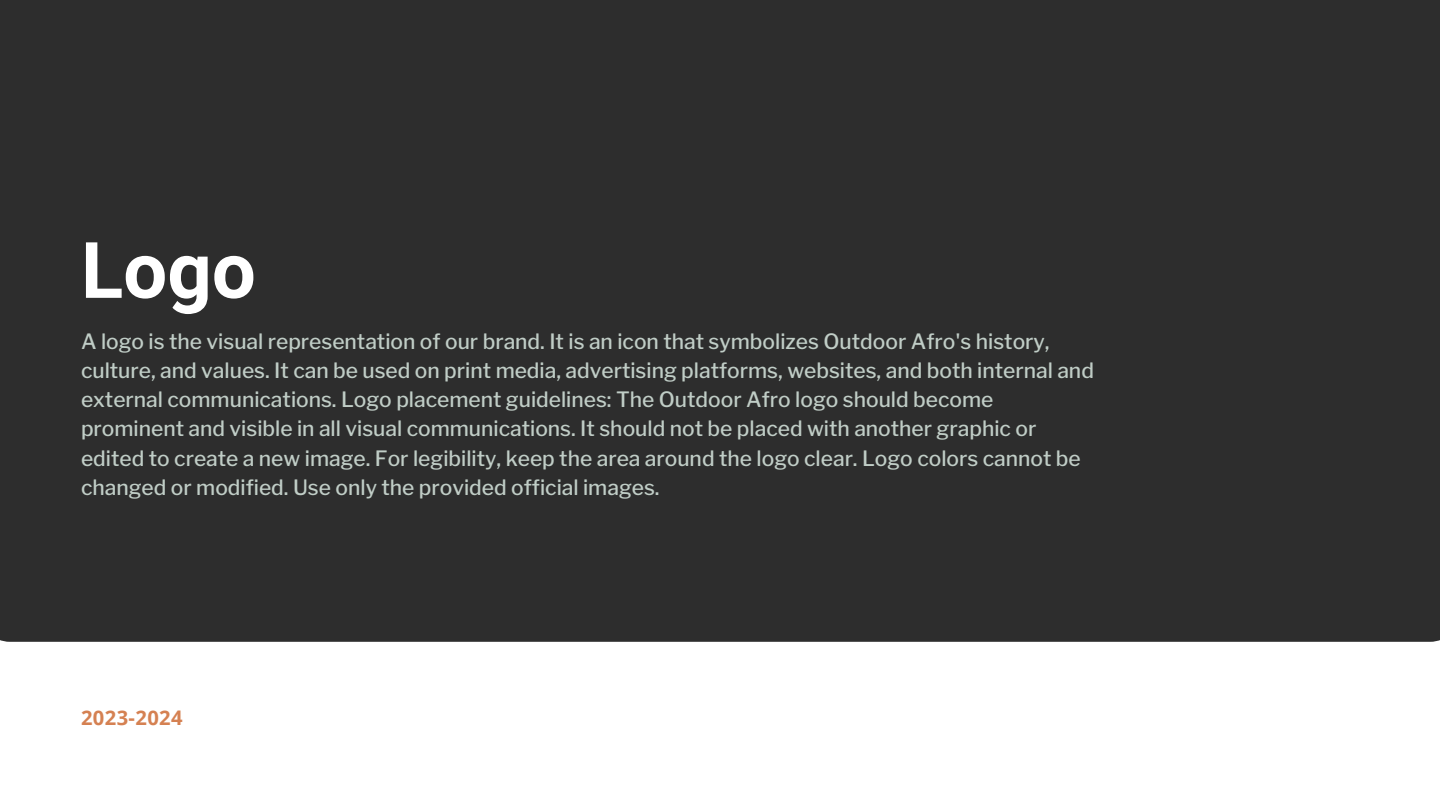
<style>
.page{position:relative;width:1440px;height:810px;background:#fff}
.page>*{position:absolute;margin:0;border:0;box-sizing:border-box;transform-origin:0 0}
.t1{font:700 78px "Roboto";color:#fff}
.t2{font:500 21px/29.2px "Libre Franklin";color:#c0cdc6}
.t3{font:700 20.1px "Open Sans";letter-spacing:.02em;color:#d58152}
</style>
<div class="page">
<div style="left:0;top:0;width:1440px;height:642px;background:#2d2d2d"></div>
<h1 class="t1" style="left:81px;top:226px;width:176px">Logo</h1>
<p class="t2" style="left:81px;top:327px;width:1014px">A logo is the visual representation of our brand. It is an icon that symbolizes Outdoor Afro's history, culture, and values. It can be used on print media, advertising platforms, websites, and both internal and external communications. Logo placement guidelines: The Outdoor Afro logo should become prominent and visible in all visual communications. It should not be placed with another graphic or edited to create a new image. For legibility, keep the area around the logo clear. Logo colors cannot be changed or modified. Use only the provided official images.</p>
<p class="t3" style="left:81px;top:703px;width:103px">2023-2024</p>
</div>
